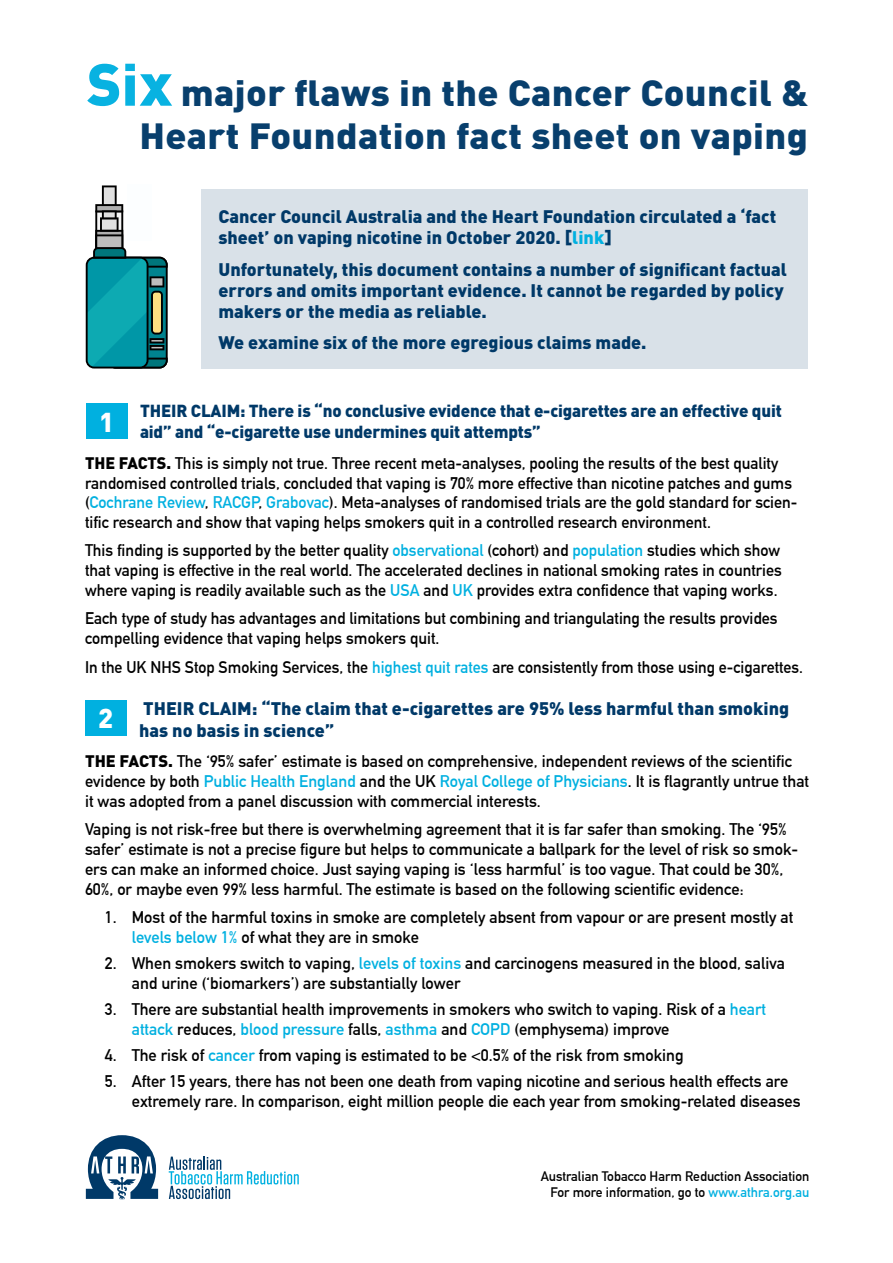
<style>
.page{position:relative;width:893px;height:1263px;background:#fff}
.page>*{position:absolute;margin:0;border:0;box-sizing:border-box;transform-origin:0 0}
.t1{font:900 36px/43.2px "DIN Pro";letter-spacing:.01em;color:#083f6d;text-align:right;scale:1.05 1}
.t2{font:900 27px "DIN Pro";color:#fff}
.t3{font:900 18px/21px "DIN Pro";color:#003968}
.t4{font:900 17.25px/21.6px "DIN Pro";letter-spacing:-.01em;color:#003968}
.t5{font:700 16.5px/19.8px "DIN Alternate";color:#000}
.t6{font:700 13.5px/16.5px "DIN Alternate";color:#000;text-align:right}
.s1{font-size:58.5px;color:#08b2e1}
.s2{color:#00b0e0}
.s3{font-family:"DIN Pro";font-weight:900}
</style>
<div class="page">
<div style="left:201px;top:190px;width:607px;height:179px;background:#d9e1e8"></div>
<svg style="left:169px;top:1156px;width:130px;height:43px"></svg>
<svg style="left:86px;top:1135px;width:72px;height:64px"></svg>
<div style="left:86px;top:404px;width:41px;height:35px;background:#00b0e0"></div>
<div style="left:85px;top:700px;width:41px;height:35px;background:#00b0e0"></div>
<svg style="left:86px;top:185px;width:82px;height:183px"></svg>
<h1 class="t1" style="left:87px;top:70px;width:688px"><span class="s1">Six</span> major flaws in the Cancer Council &amp;<br>Heart Foundation fact sheet on vaping</h1>
<p class="t3" style="left:218px;top:205px;width:559px">Cancer Council Australia and the Heart Foundation circulated a ‘fact sheet’ on vaping nicotine in October 2020. [<span class="s2">link</span>]</p>
<p class="t3" style="left:218px;top:258px;width:570px">Unfortunately, this document contains a number of significant factual errors and omits important evidence. It cannot be regarded by policy makers or the media as reliable.</p>
<p class="t3" style="left:218px;top:332px;width:430px">We examine six of the more egregious claims made.</p>
<p class="t4" style="left:140px;top:399px;width:643px">THEIR CLAIM: There is “no conclusive evidence that e-cigarettes are an effective quit aid” and “e-cigarette use undermines quit attempts”</p>
<p class="t5" style="left:85px;top:452px;width:714px"><span class="s3">THE FACTS.</span> This is simply not true. Three recent meta-analyses, pooling the results of the best quality randomised controlled trials, concluded that vaping is 70% more effective than nicotine patches and gums (<span class="s2">Cochrane Review</span>, <span class="s2">RACGP</span>, <span class="s2">Grabovac</span>). Meta-analyses of randomised trials are the gold standard for scien&shy;tific research and show that vaping helps smokers quit in a controlled research environment.</p>
<p class="t5" style="left:85px;top:540px;width:698px;text-align:justify">This finding is supported by the better quality <span class="s2">observational</span> (cohort) and <span class="s2">population</span> studies which show that vaping is effective in the real world. The accelerated declines in national smoking rates in countries where vaping is readily available such as the <span class="s2">USA</span> and <span class="s2">UK</span> provides extra confidence that vaping works.</p>
<p class="t5" style="left:85px;top:607px;width:694px">Each type of study has advantages and limitations but combining and triangulating the results provides compelling evidence that vaping helps smokers quit.</p>
<p class="t5" style="left:85px;top:656px;width:720px">In the UK NHS Stop Smoking Services, the <span class="s2">highest quit rates</span> are consistently from those using e-cigarettes.</p>
<p class="t3" style="left:139px;top:697px;width:651px;line-height:21.6px">THEIR CLAIM: “The claim that e-cigarettes are 95% less harmful than smoking has no basis in science”</p>
<p class="t5" style="left:85px;top:751px;width:726px"><span class="s3">THE FACTS.</span> The ‘95% safer’ estimate is based on comprehensive, independent reviews of the scientific evidence by both <span class="s2">Public Health England</span> and the UK <span class="s2">Royal College of Physicians</span>. It is flagrantly untrue that it was adopted from a panel discussion with commercial interests.</p>
<p class="t5" style="left:85px;top:818px;width:715px">Vaping is not risk-free but there is overwhelming agreement that it is far safer than smoking. The ‘95% safer’ estimate is not a precise figure but helps to communicate a ballpark for the level of risk so smok&shy;ers can make an informed choice. Just saying vaping is ‘less harmful’ is too vague. That could be 30%, 60%, or maybe even 99% less harmful. The estimate is based on the following scientific evidence:</p>
<p class="t5" style="left:132px;top:906px;width:663px;text-indent:-27px">1. Most of the harmful toxins in smoke are completely absent from vapour or are present mostly at <span class="s2">levels below 1%</span> of what they are in smoke</p>
<p class="t5" style="left:132px;top:952px;width:655px;text-indent:-27px">2. When smokers switch to vaping, <span class="s2">levels of toxins</span> and carcinogens measured in the blood, saliva and urine (‘biomarkers’) are substantially lower</p>
<p class="t5" style="left:132px;top:998px;width:636px;text-indent:-27px">3. There are substantial health improvements in smokers who switch to vaping. Risk of a <span class="s2">heart attack</span> reduces, <span class="s2">blood pressure</span> falls, <span class="s2">asthma</span> and <span class="s2">COPD</span> (emphysema) improve</p>
<p class="t5" style="left:105px;top:1044px;width:580px">4. The risk of <span class="s2">cancer</span> from vaping is estimated to be &lt;0.5% of the risk from smoking</p>
<p class="t5" style="left:132px;top:1070px;width:670px;text-indent:-27px">5. After 15 years, there has not been one death from vaping nicotine and serious health effects are extremely rare. In comparison, eight million people die each year from smoking-related diseases</p>
<h2 class="t2" style="left:99px;top:403px;width:17px">1</h2>
<h2 class="t2" style="left:98px;top:700px;width:17px">2</h2>
<p class="t6" style="left:541px;top:1167px;width:270px">Australian Tobacco Harm Reduction Association<br>For more information, go to <span class="s2">www.athra.org.au</span></p>
</div>
